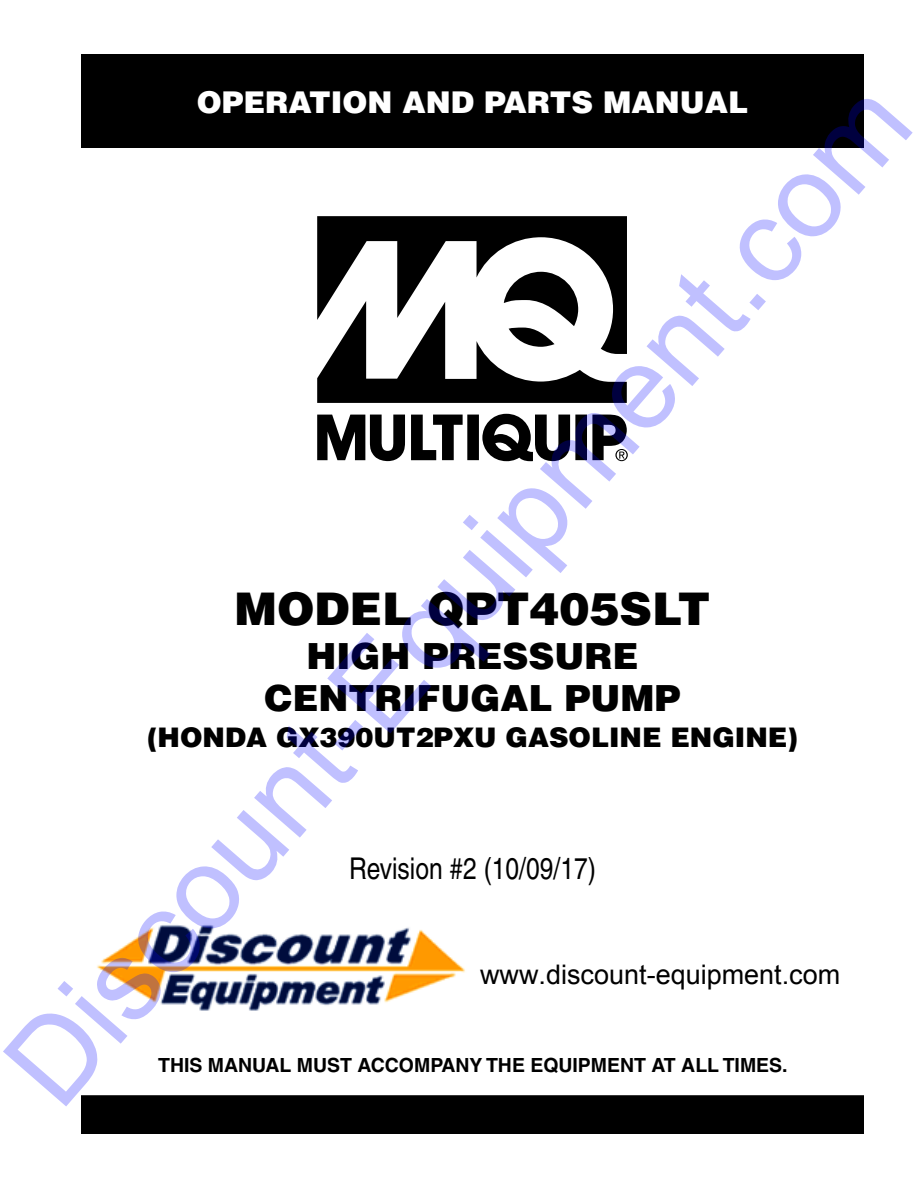
<style>
.page{position:relative;width:918px;height:1188px;background:#fff}
.page>*{position:absolute;margin:0;border:0;box-sizing:border-box;transform-origin:0 0}
.t1{font:117px "Arial";color:rgb(0 0 255/.25)}
.t2{font:900 45px "Helvetica";color:#000}
.t3{font:900 36px/42px "Helvetica";color:#000;text-align:center}
.t4{font:900 30px "Helvetica";color:#fff}
.t5{font:condensed 30px "Helvetica";color:#000}
.t6{font:900 27px "Helvetica";color:#000}
.t7{font:27px "Arial";color:#000}
.t8{font:700 19.5px "Helvetica";color:#000}
</style>
<div class="page">
<div style="left:81px;top:54px;width:783px;height:94px;background:#000"></div>
<svg style="left:317px;top:216px;width:311px;height:245px"></svg>
<div style="left:82px;top:1096px;width:781px;height:37px;background:#000"></div>
<div style="left:81px;top:1095px;width:783px;height:39px;border:2px solid #000"></div>
<img style="left:97px;top:925px;width:368px;height:86px">
<h3 class="t4" style="left:197px;top:83px;width:553px">OPERATION AND PARTS MANUAL</h3>
<h1 class="t1" style="left:-32px;top:1033px;width:1308px;rotate:-49deg">Discount-Equipment.com</h1>
<h2 class="t2" style="left:235px;top:580px;width:477px">MODEL QPT405SLT</h2>
<h3 class="t3" style="left:265px;top:634px;width:417px">HIGH PRESSURE<br>CENTRIFUGAL PUMP</h3>
<h3 class="t6" style="left:147px;top:719px;width:652px">(HONDA GX390UT2PXU GASOLINE ENGINE)</h3>
<h3 class="t5" style="left:349px;top:851px;width:248px">Revision #2 (10/09/17)</h3>
<h3 class="t7" style="left:480px;top:956px;width:362px">www.discount-equipment.com</h3>
<p class="t8" style="left:158px;top:1053px;width:631px">THIS MANUAL MUST ACCOMPANY THE EQUIPMENT AT ALL TIMES.</p>
</div>
